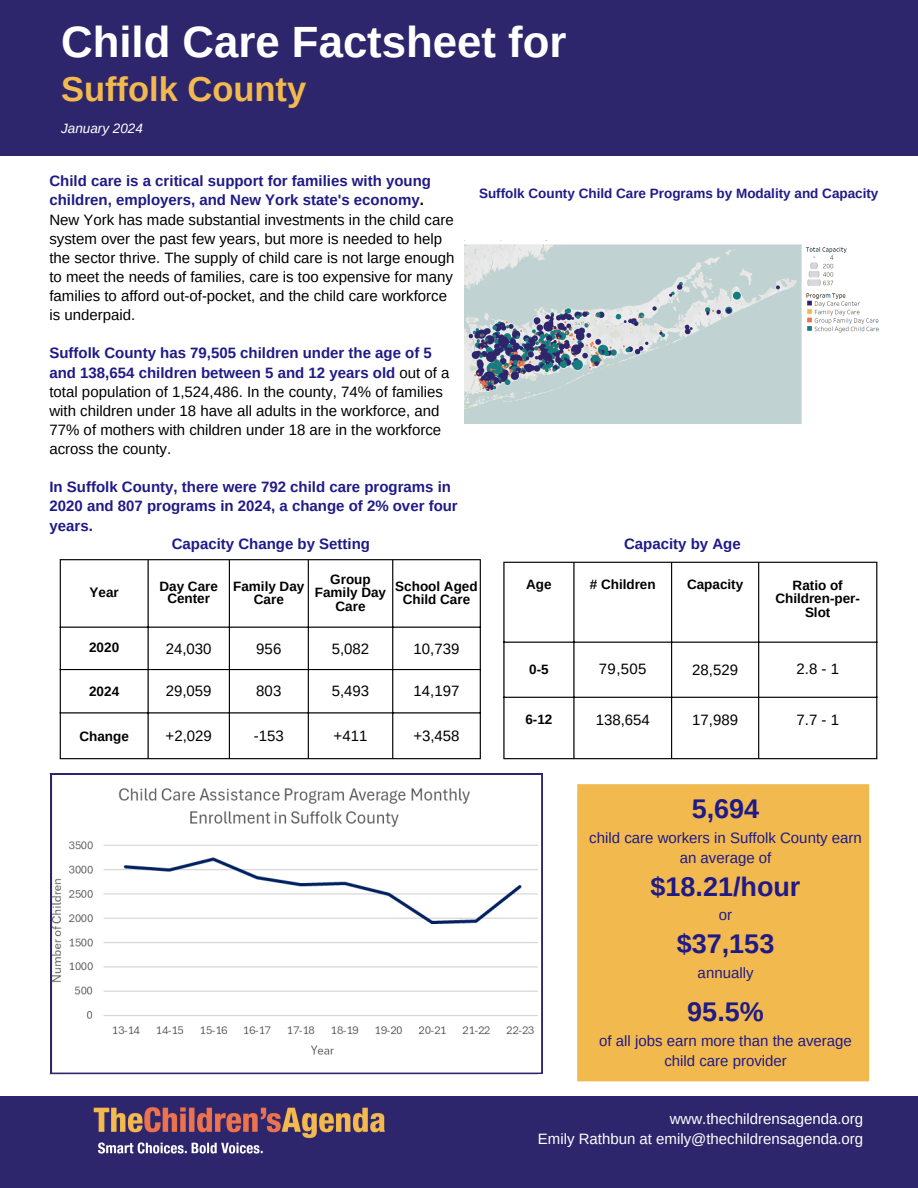
<style>
.page{position:relative;width:918px;height:1188px;background:#fff}
.page>*{position:absolute;margin:0;border:0;box-sizing:border-box;transform-origin:0 0}
.t1{font:700 43.8px "Arimo";color:#fff}
.t2{font:700 34.5px "Arimo";color:#f2b94f}
.t3{font:700 27px "Arimo";color:#201a87}
.t4{font:15px/19.2px "Arimo";color:#000}
.t5{font:700 15px/19.2px "Arimo";color:#201a87}
.t6{font:15px/20.2px "Arimo";color:#201a87;text-align:center}
.t7{font:15px/20.2px "Arimo";color:#fff;text-align:right}
.t8{font:700 13.5px/13.5px "Arimo";color:#000;text-align:center}
.t9{font:700 13.5px "Arimo";color:#201a87}
.t10{font:italic 13.5px "Arimo";color:#fff}
.s1{font-weight:700;color:#201a87}
.s2{font-weight:700}
</style>
<div class="page">
<div style="left:0;top:1096px;width:918px;height:92px;background:#2e266d"></div>
<img style="left:93px;top:1107px;width:292px;height:47px">
<div style="left:0;top:0;width:918px;height:156px;background:#2e266d"></div>
<svg style="left:492px;top:561px;width:386px;height:213px"></svg>
<hr style="left:503px;top:563px;width:2px;height:195px;background:#000">
<hr style="left:573px;top:563px;width:2px;height:195px;background:#000">
<hr style="left:671px;top:563px;width:1px;height:195px;background:#000">
<hr style="left:758px;top:563px;width:1px;height:195px;background:#000">
<hr style="left:876px;top:563px;width:1px;height:195px;background:#000">
<hr style="left:503px;top:562px;width:374px;height:1px;background:#000">
<hr style="left:503px;top:642px;width:374px;height:1px;background:#000">
<hr style="left:503px;top:697px;width:374px;height:1px;background:#000">
<hr style="left:503px;top:758px;width:374px;height:1px;background:#000">
<svg style="left:51px;top:559px;width:440px;height:215px"></svg>
<hr style="left:60px;top:560px;width:1px;height:198px;background:#000">
<hr style="left:148px;top:560px;width:1px;height:198px;background:#000">
<hr style="left:229px;top:560px;width:1px;height:198px;background:#000">
<hr style="left:308px;top:560px;width:1px;height:198px;background:#000">
<hr style="left:392px;top:560px;width:1px;height:198px;background:#000">
<hr style="left:480px;top:560px;width:1px;height:198px;background:#000">
<hr style="left:60px;top:559px;width:421px;height:1px;background:#000">
<hr style="left:60px;top:627px;width:421px;height:1px;background:#000">
<hr style="left:60px;top:669px;width:421px;height:1px;background:#000">
<hr style="left:60px;top:712px;width:421px;height:2px;background:#000">
<hr style="left:60px;top:758px;width:421px;height:1px;background:#000">
<svg style="left:51px;top:774px;width:491px;height:300px"></svg>
<div style="left:577px;top:784px;width:293px;height:298px;background:#f2b94f"></div>
<img style="left:465px;top:244px;width:414px;height:179px">
<h1 class="t1" style="left:61px;top:17px;width:507px">Child Care Factsheet for</h1>
<h2 class="t2" style="left:61px;top:70px;width:247px">Suffolk County</h2>
<p class="t10" style="left:61px;top:121px;width:83px">January 2024</p>
<p class="t4" style="left:49px;top:172px;width:407px"><span class="s1">Child care is a critical support for families with young children, employers, and New York state's economy</span><span class="s2">.<br></span>New York has made substantial investments in the child care system over the past few years, but more is needed to help the sector thrive. The supply of child care is not large enough to meet the needs of families, care is too expensive for many families to afford out-of-pocket, and the child care workforce is underpaid.</p>
<p class="t4" style="left:49px;top:344px;width:402px"><span class="s1">Suffolk County has 79,505 children under the age of 5 and 138,654 children between 5 and 12 years old</span> out of a total population of 1,524,486. In the county, 74% of families with children under 18 have all adults in the workforce, and 77% of mothers with children under 18 are in the workforce across the county.</p>
<p class="t5" style="left:49px;top:478px;width:410px">In Suffolk County, there were 792 child care programs in<br>2020 and 807 programs in 2024, a change of 2% over four years.</p>
<p class="t9" style="left:479px;top:186px;width:401px">Suffolk County Child Care Programs by Modality and Capacity</p>
<p class="t5" style="left:172px;top:534px;width:200px">Capacity Change by Setting</p>
<p class="t5" style="left:624px;top:534px;width:118px">Capacity by Age</p>
<p class="t8" style="left:90px;top:586px;width:31px">Year</p>
<p class="t8" style="left:159px;top:580px;width:60px;line-height:12.3px">Day Care<br>Center</p>
<p class="t8" style="left:233px;top:579px;width:73px">Family Day<br>Care</p>
<p class="t8" style="left:315px;top:572px;width:73px">Group<br>Family Day<br>Care</p>
<p class="t8" style="left:395px;top:579px;width:84px">School Aged<br>Child Care</p>
<p class="t8" style="left:89px;top:641px;width:32px">2020</p>
<p class="t4" style="left:166px;top:639px;width:47px">24,030</p>
<p class="t4" style="left:256px;top:639px;width:27px">956</p>
<p class="t4" style="left:332px;top:639px;width:39px">5,082</p>
<p class="t4" style="left:414px;top:639px;width:47px">10,739</p>
<p class="t8" style="left:89px;top:685px;width:32px">2024</p>
<p class="t4" style="left:166px;top:681px;width:47px">29,059</p>
<p class="t4" style="left:256px;top:681px;width:27px">803</p>
<p class="t4" style="left:332px;top:681px;width:39px">5,493</p>
<p class="t4" style="left:414px;top:681px;width:47px">14,197</p>
<p class="t8" style="left:79px;top:729px;width:51px">Change</p>
<p class="t4" style="left:166px;top:726px;width:48px">+2,029</p>
<p class="t4" style="left:254px;top:726px;width:32px">-153</p>
<p class="t4" style="left:334px;top:726px;width:35px">+411</p>
<p class="t4" style="left:413px;top:726px;width:48px">+3,458</p>
<p class="t8" style="left:526px;top:578px;width:27px">Age</p>
<p class="t8" style="left:590px;top:578px;width:67px"># Children</p>
<p class="t8" style="left:687px;top:578px;width:58px">Capacity</p>
<p class="t8" style="left:775px;top:579px;width:86px">Ratio of<br>Children-per-<br>Slot</p>
<p class="t8" style="left:529px;top:663px;width:21px">0-5</p>
<p class="t4" style="left:599px;top:659px;width:49px">79,505</p>
<p class="t4" style="left:692px;top:661px;width:47px">28,529</p>
<p class="t4" style="left:796px;top:659px;width:44px">2.8 - 1</p>
<p class="t8" style="left:525px;top:713px;width:29px">6-12</p>
<p class="t4" style="left:596px;top:711px;width:56px">138,654</p>
<p class="t4" style="left:692px;top:711px;width:47px">17,989</p>
<p class="t4" style="left:796px;top:711px;width:44px">7.7 - 1</p>
<h3 class="t3" style="left:692px;top:794px;width:69px">5,694</h3>
<p class="t6" style="left:589px;top:827px;width:274px">child care workers in Suffolk County earn an average of</p>
<h3 class="t3" style="left:651px;top:871px;width:151px">$18.21/hour</h3>
<p class="t6" style="left:719px;top:905px;width:15px">or</p>
<h3 class="t3" style="left:677px;top:929px;width:99px">$37,153</h3>
<p class="t6" style="left:698px;top:962px;width:57px">annually</p>
<h3 class="t3" style="left:687px;top:996px;width:78px">95.5%</h3>
<p class="t6" style="left:599px;top:1030px;width:254px">of all jobs earn more than the average child care provider</p>
<p class="t7" style="left:538px;top:1109px;width:327px">www.thechildrensagenda.org<br>Emily Rathbun at emily@thechildrensagenda.org</p>
</div>
